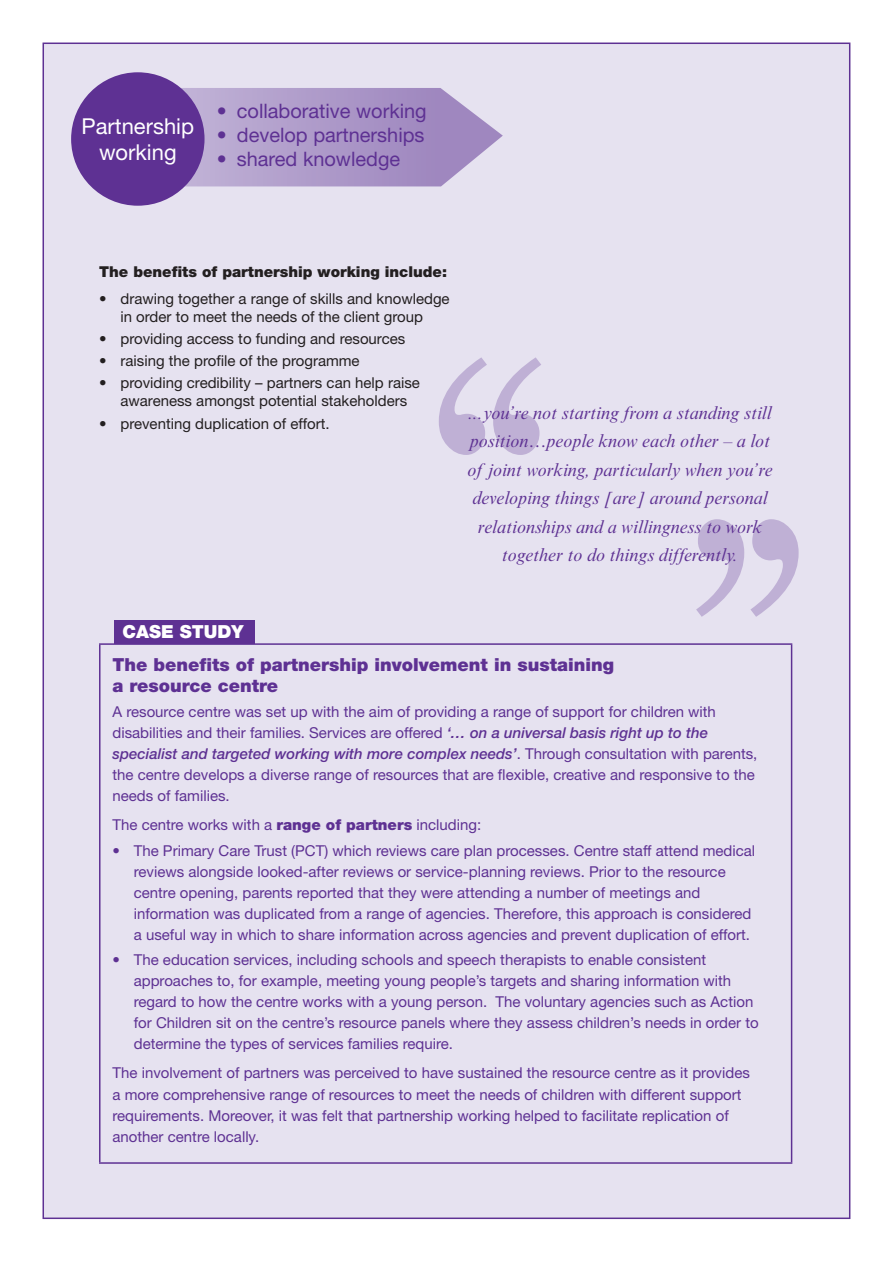
<style>
.page{position:relative;width:893px;height:1263px;background:#fff}
.page>*{position:absolute;margin:0;border:0;box-sizing:border-box;transform-origin:0 0}
.t1{font:348.45px "Century Schoolbook";color:#bfb0d5}
.t2{font:21.9px/26.4px "Helvetica Neue";color:#fff;text-align:center}
.t3{font:19.95px "Helvetica Neue";color:#5e3193}
.t4{font:italic 18px/28.5px "Times NRMT";color:#5e3193;text-align:center}
.t5{font:900 18px/21px "Helvetica Neue";color:#5e3193}
.t6{font:900 18px "Helvetica Neue";color:#fff}
.t7{font:15px/21px "Helvetica Neue";color:#5e3193}
.t8{font:15px/18px "Helvetica Neue";color:#231f20;text-align:center}
.t9{font:900 15px "Helvetica Neue";color:#231f20}
.s1{font-weight:500;font-style:italic}
.s2{font-weight:900}
</style>
<div class="page">
<div style="left:43px;top:43px;width:807px;height:1176px;background:#e6e2f0;border:2px solid #5e3193"></div>
<svg style="left:77px;top:88px;width:426px;height:98px"></svg>
<div style="left:71px;top:72px;width:134px;height:134px;background:#5e3193;border-radius:50%"></div>
<hr style="left:99px;top:643px;width:693px;height:2px;background:#5e3193">
<hr style="left:99px;top:645px;width:2px;height:517px;background:#5e3193">
<hr style="left:791px;top:645px;width:1px;height:517px;background:#5e3193">
<hr style="left:99px;top:1162px;width:693px;height:2px;background:#5e3193">
<div style="left:114px;top:620px;width:140px;height:24px;background:#5e3193"></div>
<p class="t2" style="left:82px;top:113px;width:114px">Partnership working</p>
<p class="t3" style="left:217px;top:99px;width:211px">• collaborative working</p>
<p class="t3" style="left:217px;top:123px;width:209px">• develop partnerships</p>
<p class="t3" style="left:217px;top:147px;width:185px">• shared knowledge</p>
<p class="t9" style="left:99px;top:263px;width:349px">The benefits of partnership working include:</p>
<p class="t8" style="left:99px;top:289px;width:352px">• drawing together a range of skills and knowledge in order to meet the needs of the client group</p>
<p class="t8" style="left:99px;top:329px;width:308px">• providing access to funding and resources</p>
<p class="t8" style="left:99px;top:351px;width:262px">• raising the profile of the programme</p>
<p class="t8" style="left:99px;top:374px;width:322px">• providing credibility – partners can help raise awareness amongst potential stakeholders</p>
<p class="t8" style="left:99px;top:414px;width:232px">• preventing duplication of effort.</p>
<p class="t1" style="left:426px;top:273px;width:127px">‘‘</p>
<p class="t4" style="left:467px;top:399px;width:307px">...you’re not starting from a standing still position…people know each other – a lot of joint working, particularly when you’re developing things [are] around personal relationships and a willingness to work together to do things differently.</p>
<p class="t1" style="left:811px;top:701px;width:127px;rotate:-180deg">‘‘</p>
<p class="t6" style="left:122px;top:621px;width:123px">CASE STUDY</p>
<p class="t5" style="left:113px;top:654px;width:503px">The benefits of partnership involvement in sustaining a resource centre</p>
<p class="t7" style="left:113px;top:701px;width:646px">A resource centre was set up with the aim of providing a range of support for children with disabilities and their families. Services are offered <span class="s1">‘… on a universal basis right up to the specialist and targeted working with more complex needs’</span>. Through consultation with parents, the centre develops a diverse range of resources that are flexible, creative and responsive to the needs of families.</p>
<p class="t7" style="left:113px;top:814px;width:370px">The centre works with a <span class="s2">range of partners</span> including:</p>
<p class="t7" style="left:134px;top:840px;width:623px;text-indent:-21px">• The Primary Care Trust (PCT) which reviews care plan processes. Centre staff attend medical reviews alongside looked-after reviews or service-planning reviews. Prior to the resource centre opening, parents reported that they were attending a number of meetings and information was duplicated from a range of agencies. Therefore, this approach is considered a useful way in which to share information across agencies and prevent duplication of effort.</p>
<p class="t7" style="left:134px;top:949px;width:626px;text-indent:-21px">• The education services, including schools and speech therapists to enable consistent approaches to, for example, meeting young people’s targets and sharing information with regard to how the centre works with a young person. The voluntary agencies such as Action for Children sit on the centre’s resource panels where they assess children’s needs in order to determine the types of services families require.</p>
<p class="t7" style="left:113px;top:1062px;width:639px">The involvement of partners was perceived to have sustained the resource centre as it provides a more comprehensive range of resources to meet the needs of children with different support requirements. Moreover, it was felt that partnership working helped to facilitate replication of another centre locally.</p>
</div>
